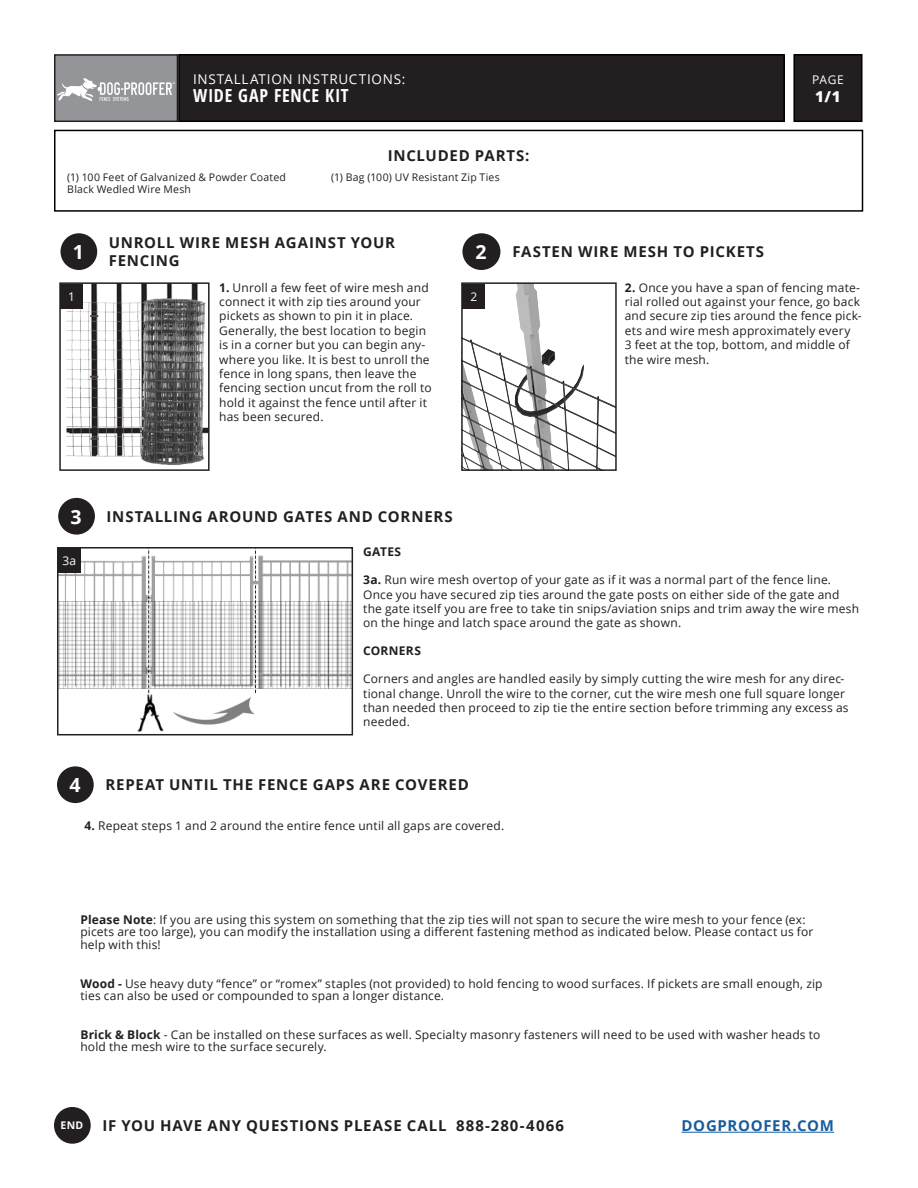
<style>
.page{position:relative;width:918px;height:1188px;background:#fff}
.page>*{position:absolute;margin:0;border:0;box-sizing:border-box;transform-origin:0 0}
.t1{font:700 19.5px "Open Sans";color:#fff}
.t2{font:700 condensed 18px "Open Sans";letter-spacing:.04em;color:#fff}
.t3{font:700 15px/18px "Open Sans";letter-spacing:.055em;color:#231f20}
.t4{font:700 15px "Open Sans";letter-spacing:.05em;color:#175d9e}
.t5{font:800 15px "Open Sans";color:#fff}
.t6{font:13.5px "Open Sans";letter-spacing:.055em;color:#fff}
.t7{font:12px/14.4px "Open Sans";letter-spacing:.015em;color:#231f20}
.t8{font:700 12px "Open Sans";letter-spacing:.025em;color:#231f20}
.t9{font:12px "Open Sans";letter-spacing:.035em;color:#fff}
.t10{font:10.5px/12.6px "Open Sans";letter-spacing:.02em;color:#231f20}
.t11{font:700 10.5px "Open Sans";color:#fff}
.s1{font-weight:700}
</style>
<div class="page">
<img style="left:57px;top:57px;width:118px;height:62px">
<div style="left:54px;top:54px;width:124px;height:68px;border:2px solid #231f20"></div>
<div style="left:179px;top:55px;width:605px;height:66px;background:#231f20"></div>
<div style="left:178px;top:54px;width:607px;height:68px;border:2px solid #000"></div>
<div style="left:794px;top:55px;width:68px;height:66px;background:#231f20"></div>
<div style="left:793px;top:54px;width:69px;height:68px;border:2px solid #000"></div>
<div style="left:54px;top:130px;width:809px;height:82px;border:2px solid #000"></div>
<div style="left:61px;top:233px;width:36px;height:37px;background:#231f20;border-radius:50%"></div>
<img style="left:62px;top:285px;width:145px;height:180px">
<div style="left:59px;top:282px;width:151px;height:189px;border:2px solid #231f20"></div>
<div style="left:61px;top:284px;width:22px;height:24px;background:#231f20"></div>
<div style="left:462px;top:233px;width:38px;height:37px;background:#231f20;border-radius:50%"></div>
<img style="left:464px;top:285px;width:150px;height:183px">
<div style="left:461px;top:282px;width:156px;height:189px;border:2px solid #231f20"></div>
<div style="left:462px;top:284px;width:23px;height:24px;background:#231f20"></div>
<div style="left:57px;top:766px;width:37px;height:37px;background:#231f20;border-radius:50%"></div>
<div style="left:58px;top:498px;width:37px;height:37px;background:#231f20;border-radius:50%"></div>
<img style="left:60px;top:550px;width:290px;height:182px">
<div style="left:57px;top:547px;width:296px;height:188px;border:2px solid #231f20"></div>
<div style="left:58px;top:549px;width:22px;height:24px;background:#231f20"></div>
<div style="left:54px;top:1107px;width:37px;height:37px;background:#231f20;border-radius:50%"></div>
<hr style="left:681px;top:1132px;width:153px;height:1px;background:#175d9e">
<p class="t6" style="left:193px;top:70px;width:214px">INSTALLATION INSTRUCTIONS:</p>
<h2 class="t2" style="left:193px;top:83px;width:157px">WIDE GAP FENCE KIT</h2>
<p class="t3" style="left:388px;top:146px;width:143px">INCLUDED PARTS:</p>
<p class="t10" style="left:67px;top:170px;width:220px">(1) 100 Feet of Galvanized &amp; Powder Coated<br>Black Wedled Wire Mesh</p>
<p class="t10" style="left:331px;top:170px;width:170px">(1) Bag (100) UV Resistant Zip Ties</p>
<p class="t9" style="left:812px;top:71px;width:33px">PAGE</p>
<p class="t5" style="left:815px;top:85px;width:27px">1/1</p>
<p class="t1" style="left:73px;top:238px;width:13px">1</p>
<p class="t3" style="left:109px;top:234px;width:288px">UNROLL WIRE MESH AGAINST YOUR<br>FENCING</p>
<p class="t7" style="left:219px;top:280px;width:214px"><span class="s1">1.</span> Unroll a few feet of wire mesh and connect it with zip ties around your pickets as shown to pin it in place.<br>Generally, the best location to begin is in a corner but you can begin any&shy;where you like. It is best to unroll the fence in long spans, then leave the fencing section uncut from the roll to hold it against the fence until after it has been secured.</p>
<p class="t9" style="left:68px;top:288px;width:8px">1</p>
<p class="t1" style="left:476px;top:238px;width:13px">2</p>
<p class="t3" style="left:513px;top:243px;width:253px">FASTEN WIRE MESH TO PICKETS</p>
<p class="t7" style="left:625px;top:280px;width:239px"><span class="s1">2.</span> Once you have a span of fencing mate&shy;rial rolled out against your fence, go back and secure zip ties around the fence pick&shy;ets and wire mesh approximately every<br>3 feet at the top, bottom, and middle of the wire mesh.</p>
<p class="t9" style="left:471px;top:288px;width:8px">2</p>
<p class="t1" style="left:71px;top:503px;width:13px">3</p>
<p class="t3" style="left:107px;top:507px;width:348px">INSTALLING AROUND GATES AND CORNERS</p>
<p class="t8" style="left:363px;top:543px;width:39px">GATES</p>
<p class="t7" style="left:363px;top:572px;width:497px"><span class="s1">3a.</span> Run wire mesh overtop of your gate as if it was a normal part of the fence line.<br>Once you have secured zip ties around the gate posts on either side of the gate and the gate itself you are free to take tin snips/aviation snips and trim away the wire mesh on the hinge and latch space around the gate as shown.</p>
<p class="t8" style="left:363px;top:642px;width:59px">CORNERS</p>
<p class="t7" style="left:363px;top:671px;width:487px">Corners and angles are handled easily by simply cutting the wire mesh for any direc&shy;tional change. Unroll the wire to the corner, cut the wire mesh one full square longer than needed then proceed to zip tie the entire section before trimming any excess as needed.</p>
<p class="t9" style="left:62px;top:553px;width:15px">3a</p>
<p class="t1" style="left:69px;top:771px;width:13px">4</p>
<p class="t3" style="left:105px;top:776px;width:365px">REPEAT UNTIL THE FENCE GAPS ARE COVERED</p>
<p class="t7" style="left:84px;top:818px;width:421px"><span class="s1">4.</span> Repeat steps 1 and 2 around the entire fence until all gaps are covered.</p>
<p class="t7" style="left:80px;top:913px;width:735px;line-height:12.6px"><span class="s1">Please Note</span>: If you are using this system on something that the zip ties will not span to secure the wire mesh to your fence (ex: picets are too large), you can modify the installation using a different fastening method as indicated below. Please contact us for help with this!</p>
<p class="t7" style="left:80px;top:977px;width:744px;line-height:12.6px"><span class="s1">Wood -</span> Use heavy duty “fence” or “romex” staples (not provided) to hold fencing to wood surfaces. If pickets are small enough, zip ties can also be used or compounded to span a longer distance.</p>
<p class="t7" style="left:80px;top:1028px;width:742px;line-height:12.6px"><span class="s1">Brick &amp; Block</span> - Can be installed on these surfaces as well. Specialty masonry fasteners will need to be used with washer heads to hold the mesh wire to the surface securely.</p>
<p class="t11" style="left:61px;top:1118px;width:24px">END</p>
<p class="t3" style="left:102px;top:1116px;width:463px">IF YOU HAVE ANY QUESTIONS PLEASE CALL 888-280-4066</p>
<p class="t4" style="left:681px;top:1115px;width:154px">DOGPROOFER.COM</p>
</div>
